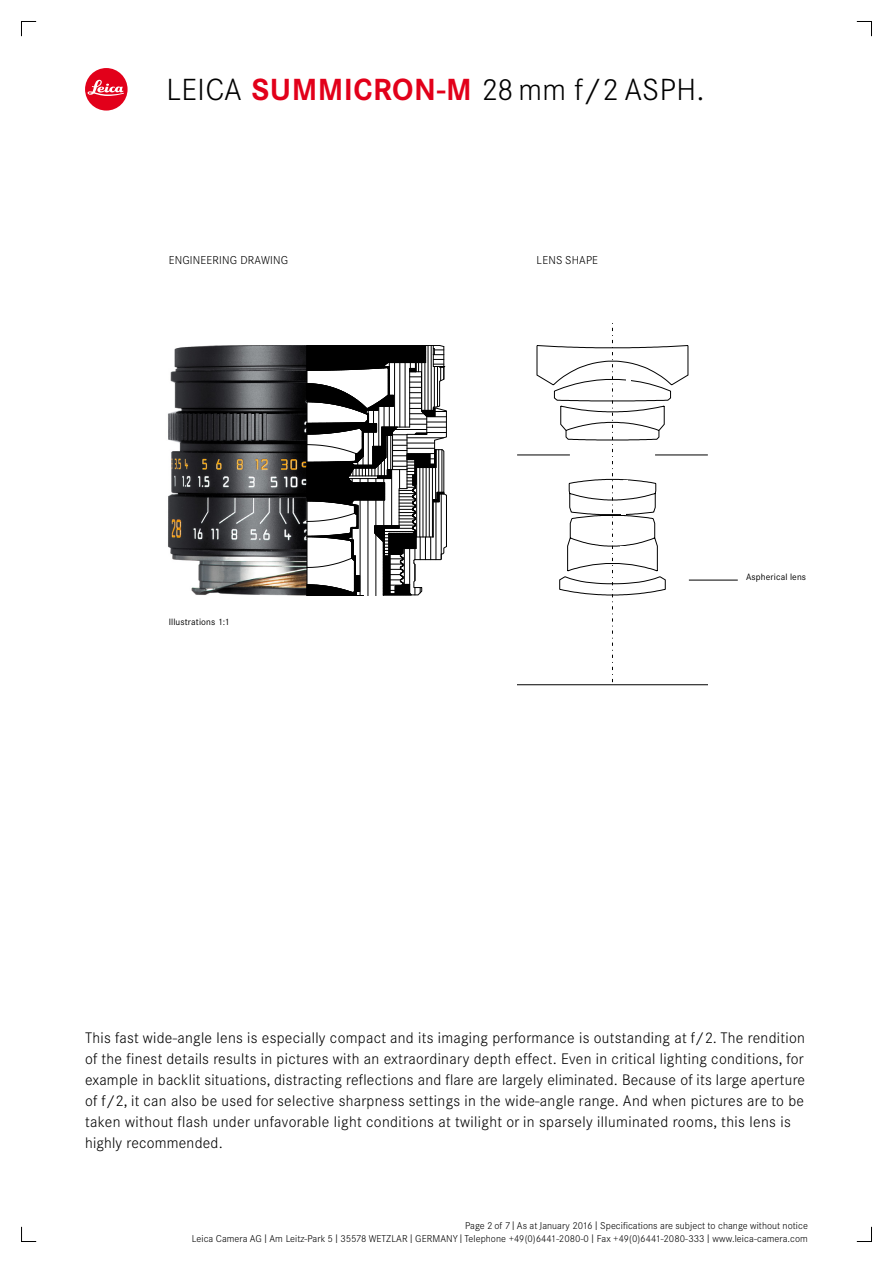
<style>
.page{position:relative;width:893px;height:1263px;background:#fff}
.page>*{position:absolute;margin:0;border:0;box-sizing:border-box;transform-origin:0 0}
.t1{font:300 30px "Corporate SBQ";letter-spacing:.015em;color:#000}
.t2{font:300 15px/21px "Corporate SBQ";letter-spacing:.02em;color:#000}
.t3{font:300 11.25px "Corporate SBQ";letter-spacing:.015em;color:#000}
.t4{font:300 9.75px/12.8px "Corporate SBQ";letter-spacing:.005em;color:#000;text-align:right}
.t5{font:9px "Corporate SBQ";letter-spacing:.015em;color:#000}
.s1{font-weight:700;color:#e2001a}
.s2{font-size:12.15px}
</style>
<div class="page">
<svg style="left:21px;top:21px;width:16px;height:16px"></svg>
<svg style="left:21px;top:1226px;width:16px;height:16px"></svg>
<svg style="left:856px;top:1226px;width:16px;height:16px"></svg>
<svg style="left:856px;top:21px;width:16px;height:16px"></svg>
<div style="left:85px;top:68px;width:43px;height:43px;background:#e2001a;border-radius:50%"></div>
<svg style="left:87px;top:80px;width:37px;height:16px"></svg>
<svg style="left:517px;top:345px;width:191px;height:340px"></svg>
<svg style="left:612px;top:323px;width:1px;height:362px"></svg>
<hr style="left:689px;top:580px;width:49px;height:1px;background:#000">
<svg style="left:626px;top:379px;width:5px;height:5px"></svg>
<svg style="left:623px;top:480px;width:5px;height:5px"></svg>
<svg style="left:621px;top:510px;width:5px;height:5px"></svg>
<svg style="left:620px;top:546px;width:5px;height:5px"></svg>
<img style="left:168px;top:345px;width:139px;height:250px">
<svg style="left:307px;top:345px;width:140px;height:251px"></svg>
<h1 class="t1" style="left:166px;top:72px;width:540px">LEICA <span class="s1">SUMMICRON-M</span> 28mm f/2 ASPH.</h1>
<p class="t3" style="left:169px;top:253px;width:121px">ENGINEERING DRAWING</p>
<p class="t3" style="left:537px;top:253px;width:63px">LENS SHAPE</p>
<p class="t5" style="left:169px;top:617px;width:62px">Illustrations 1:1</p>
<p class="t5" style="left:746px;top:572px;width:62px">Aspherical lens</p>
<p class="t2" style="left:85px;top:1027px;width:722px">This fast wide-angle lens is especially compact and its imaging performance is outstanding at f/2. The rendition of the finest details results in pictures with an extraordinary depth effect. Even in critical lighting conditions, for example in backlit situations, distracting reflections and flare are largely eliminated. Because of its large aperture of f/2, it can also be used for selective sharpness settings in the wide-angle range. And when pictures are to be taken without flash under unfavorable light conditions at twilight or in sparsely illuminated rooms, this lens is highly recommended.</p>
<p class="t4" style="left:192px;top:1219px;width:617px">Page 2 of 7 <span class="s2">I</span> As at January 2016 <span class="s2">I</span> Specifications are subject to change without notice<br>Leica Camera AG <span class="s2">I</span> Am Leitz-Park 5 <span class="s2">I</span> 35578 WETZLAR <span class="s2">I</span> GERMANY <span class="s2">I</span> Telephone +49(0)6441-2080-0 <span class="s2">I</span> Fax +49(0)6441-2080-333 <span class="s2">I</span> www.leica-camera.com</p>
</div>
